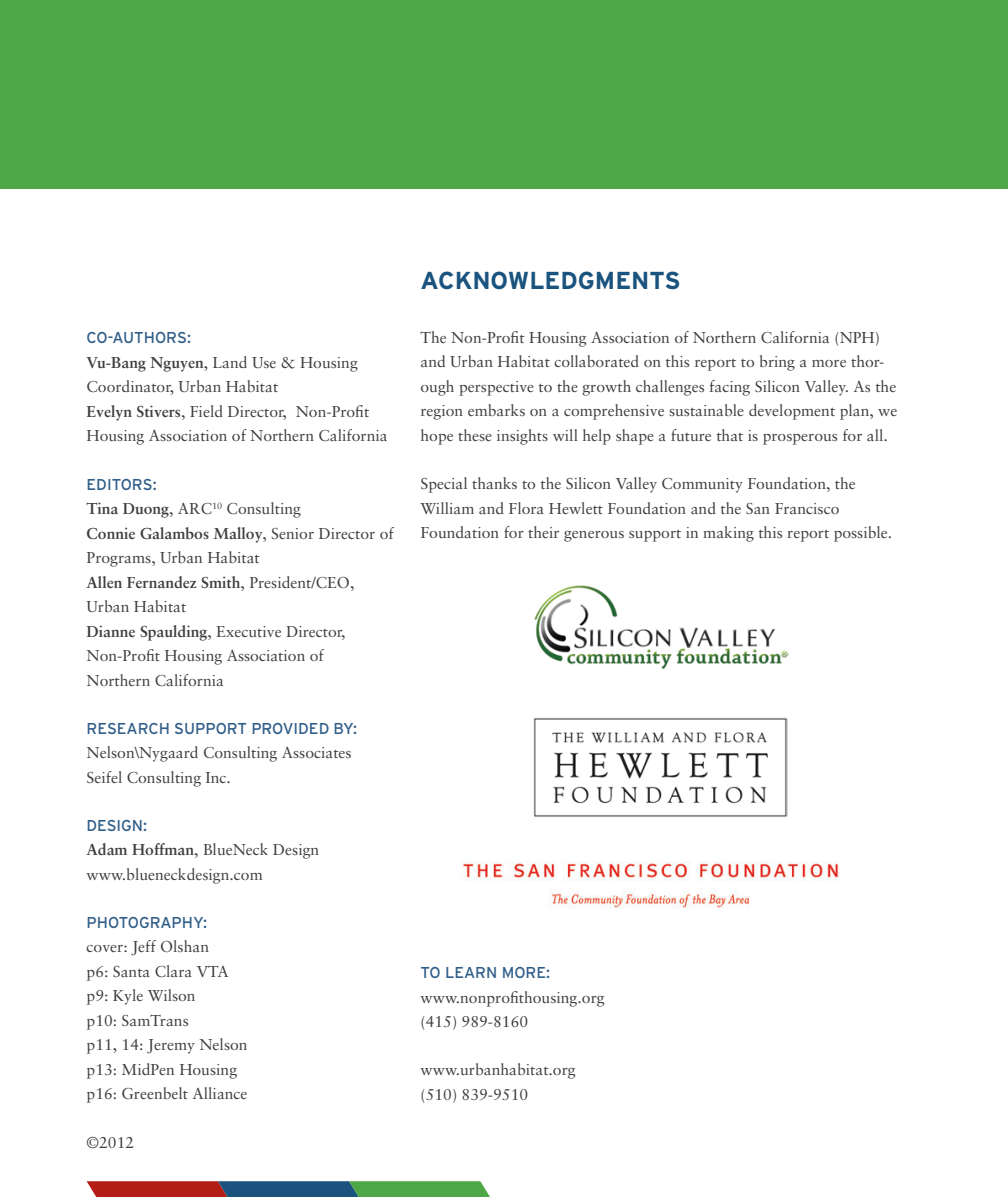
<style>
.page{position:relative;width:1008px;height:1197px;background:#fff}
.page>*{position:absolute;margin:0;border:0;box-sizing:border-box;transform-origin:0 0}
.t1{font:700 24.5px "Interstate";color:#19537e}
.Text{font:15.75px/24.5px "Sabon";color:#3e3e3f}
.Tertiary_Head{font:15.75px "Interstate";color:#315e89}
.s1{font-weight:700}
</style>
<div class="page">
<svg style="left:87px;top:1181px;width:403px;height:16px;background:#64634f"></svg>
<div style="left:0;top:0;width:1008px;height:189px;background:#4da746"></div>
<img style="left:534px;top:585px;width:254px;height:84px">
<img style="left:533px;top:717px;width:255px;height:100px">
<img style="left:462px;top:862px;width:377px;height:47px">
<p class="Tertiary_Head" style="left:87px;top:329px;width:106px">CO-AUTHORS:</p>
<p class="Text" style="left:87px;top:350px;width:273px"><span class="s1">Vu-Bang Nguyen</span>, Land Use &amp; Housing<br>Coordinator, Urban Habitat</p>
<p class="Text" style="left:87px;top:399px;width:303px"><span class="s1">Evelyn Stivers</span>, Field Director, Non-Profit<br>Housing Association of Northern California</p>
<p class="Tertiary_Head" style="left:87px;top:475px;width:72px">EDITORS:</p>
<p class="Text" style="left:87px;top:496px;width:216px"><span class="s1">Tina Duong</span>, ARC<sup>10</sup> Consulting</p>
<p class="Text" style="left:87px;top:521px;width:309px"><span class="s1">Connie Galambos Malloy</span>, Senior Director of<br>Programs, Urban Habitat</p>
<p class="Text" style="left:87px;top:570px;width:269px"><span class="s1">Allen Fernandez Smith</span>, President/CEO,<br>Urban Habitat</p>
<p class="Text" style="left:87px;top:619px;width:261px"><span class="s1">Dianne Spaulding</span>, Executive Director,<br>Non‑Profit Housing Association of<br>Northern California</p>
<p class="Tertiary_Head" style="left:87px;top:719px;width:272px">RESEARCH SUPPORT PROVIDED BY:</p>
<p class="Text" style="left:87px;top:740px;width:267px">Nelson\Nygaard Consulting Associates</p>
<p class="Text" style="left:87px;top:765px;width:146px">Seifel Consulting Inc.</p>
<p class="Tertiary_Head" style="left:87px;top:816px;width:62px">DESIGN:</p>
<p class="Text" style="left:87px;top:837px;width:234px"><span class="s1">Adam Hoffman</span>, BlueNeck Design</p>
<p class="Text" style="left:87px;top:862px;width:178px">www.blueneckdesign.com</p>
<p class="Tertiary_Head" style="left:87px;top:914px;width:122px">PHOTOGRAPHY:</p>
<p class="Text" style="left:87px;top:935px;width:124px">cover: Jeff Olshan</p>
<p class="Text" style="left:87px;top:959px;width:144px">p6: Santa Clara VTA</p>
<p class="Text" style="left:87px;top:984px;width:111px">p9: Kyle Wilson</p>
<p class="Text" style="left:87px;top:1008px;width:104px">p10: SamTrans</p>
<p class="Text" style="left:87px;top:1033px;width:163px">p11, 14: Jeremy Nelson</p>
<p class="Text" style="left:87px;top:1057px;width:152px">p13: MidPen Housing</p>
<p class="Text" style="left:87px;top:1082px;width:163px">p16: Greenbelt Alliance</p>
<p class="Text" style="left:87px;top:1131px;width:49px">©2012</p>
<p class="t1" style="left:421px;top:267px;width:262px">ACKNOWLEDGMENTS</p>
<p class="Text" style="left:421px;top:325px;width:478px">The Non-Profit Housing Association of Northern California (NPH) and Urban Habitat collaborated on this report to bring a more thor&shy;ough perspective to the growth challenges facing Silicon Valley. As the region embarks on a comprehensive sustainable development plan, we hope these insights will help shape a future that is prosperous for all.</p>
<p class="Text" style="left:421px;top:471px;width:473px">Special thanks to the Silicon Valley Community Foundation, the<br>William and Flora Hewlett Foundation and the San Francisco<br>Foundation for their generous support in making this report possible.</p>
<p class="Tertiary_Head" style="left:421px;top:964px;width:131px">TO LEARN MORE:</p>
<p class="Text" style="left:421px;top:985px;width:186px">www.nonprofithousing.org (415) 989-8160</p>
<p class="Text" style="left:421px;top:1057px;width:157px">www.urbanhabitat.org (510) 839-9510</p>
</div>
